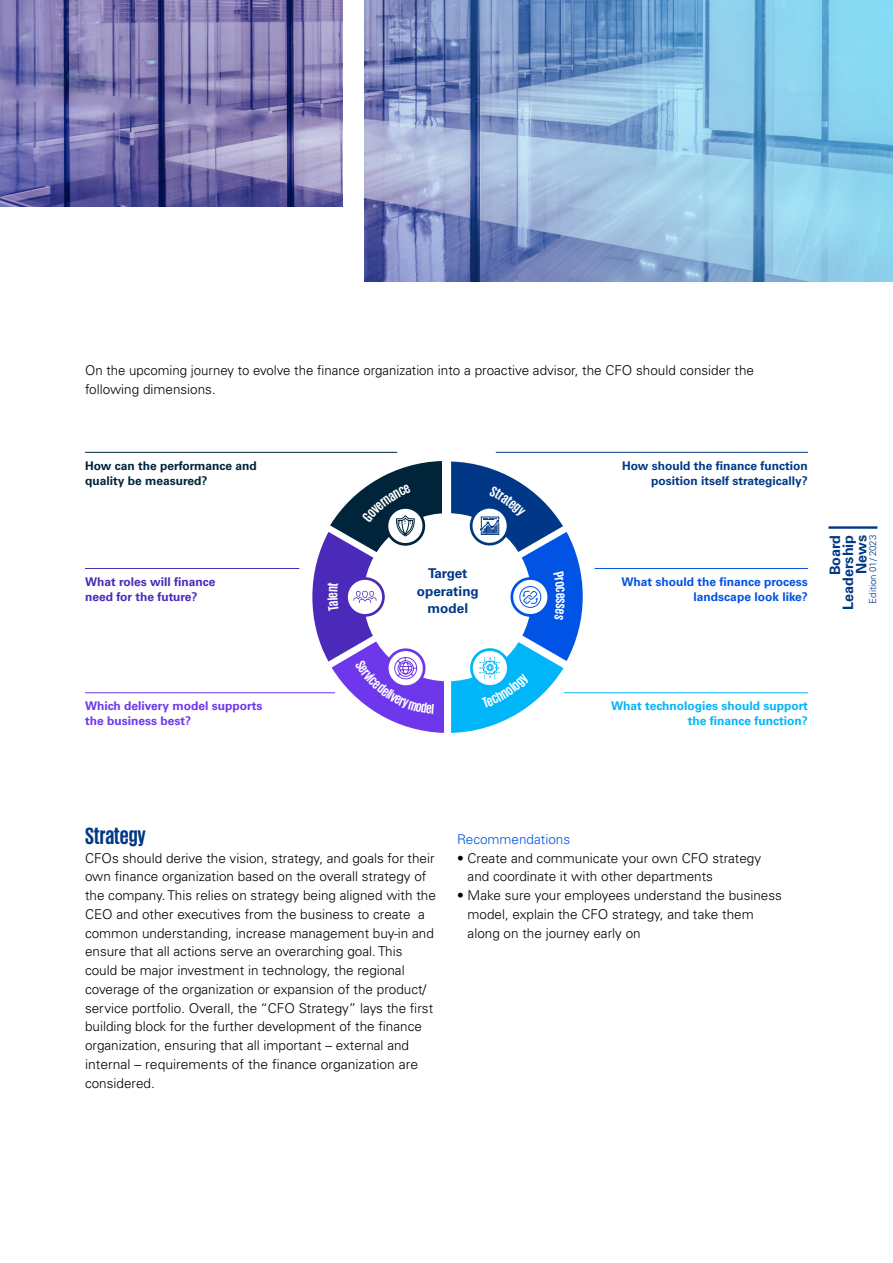
<style>
.page{position:relative;width:893px;height:1263px;background:#fff}
.page>*{position:absolute;margin:0;border:0;box-sizing:border-box;transform-origin:0 0}
.t1{font:700 24px "KPMG";letter-spacing:-.005em;color:#003887}
.t2{font:700 14.4px/13.2px "Univers LT Std";color:#003887;text-align:right}
.t3{font:300 13.5px/18.8px "Univers LT Std";color:#000}
.t4{font:700 13.5px/17.2px "Univers LT Std";color:#003887;text-align:center}
.t5{font:300 13.5px "Univers LT Std";color:#0053e4}
.t6{font:700 12px/15px "Univers LT Std";color:#003887;text-align:right}
.t7{font:700 12px/15px "Univers LT Std";color:#00b6f8;text-align:right}
.t8{font:700 12px/15px "Univers LT Std";color:#0053e4;text-align:right}
.t9{font:700 12px/15px "Univers LT Std";color:#6e37ec}
.t10{font:700 12px/15px "Univers LT Std";color:#002439}
.t11{font:700 12px/15px "Univers LT Std";color:#4b2ab9}
.t12{font:300 9.6px "Univers LT Std";color:#003887}
</style>
<div class="page">
<svg style="left:0;top:0;width:343px;height:206px;background:#7c76ad"></svg>
<svg style="left:364px;top:0;width:529px;height:281px;background:#86b0d6"></svg>
<hr style="left:85px;top:452px;width:312px;height:1px;background:#002439">
<hr style="left:496px;top:452px;width:312px;height:1px;background:#003887">
<hr style="left:85px;top:568px;width:214px;height:1px;background:#4b2ab9">
<hr style="left:594px;top:568px;width:214px;height:1px;background:#0053e4">
<hr style="left:85px;top:692px;width:250px;height:1px;background:#6e37ec">
<hr style="left:564px;top:692px;width:244px;height:1px;background:#00b6f8">
<hr style="left:828px;top:526px;width:49px;height:3px;background:#003887">
<svg style="left:312px;top:461px;width:132px;height:272px"></svg>
<svg style="left:451px;top:461px;width:132px;height:272px"></svg>
<p class="t3" style="left:85px;top:361px;width:670px">On the upcoming journey to evolve the finance organization into a proactive advisor, the CFO should consider the following dimensions.</p>
<p class="t10" style="left:85px;top:458px;width:173px">How can the performance and quality be measured?</p>
<p class="t6" style="left:622px;top:458px;width:187px">How should the finance function position itself strategically?</p>
<p class="t4" style="left:417px;top:565px;width:63px">Target operating model</p>
<p class="t11" style="left:85px;top:574px;width:132px">What roles will finance need for the future?</p>
<p class="t8" style="left:621px;top:574px;width:188px">What should the finance process landscape look like?</p>
<p class="t2" style="left:828px;top:610px;width:77px;rotate:-90deg">Board<br>Leadership<br>News</p>
<p class="t12" style="left:867px;top:604px;width:70px;rotate:-90deg">Edition 01/ 2023</p>
<p class="t9" style="left:85px;top:698px;width:179px">Which delivery model supports the business best?</p>
<p class="t7" style="left:611px;top:698px;width:198px">What technologies should support the finance function?</p>
<h1 class="t1" style="left:85px;top:824px;width:62px">Strategy</h1>
<p class="t3" style="left:85px;top:848px;width:352px">CFOs should derive the vision, strategy, and goals for their own finance organization based on the overall strategy of the company. This relies on strategy being aligned with the CEO and other executives from the business to create a common understanding, increase management buy-in and ensure that all actions serve an overarching goal. This could be major investment in technology, the regional coverage of the organization or expansion of the product/ service portfolio. Overall, the “CFO Strategy” lays the first building block for the further development of the finance organization, ensuring that all important – external and internal – requirements of the finance organization are considered.</p>
<p class="t5" style="left:457px;top:831px;width:115px">Recommendations</p>
<p class="t3" style="left:468px;top:848px;width:295px;text-indent:-11px">• Create and communicate your own CFO strategy and coordinate it with other departments</p>
<p class="t3" style="left:468px;top:886px;width:316px;text-indent:-11px">• Make sure your employees understand the business model, explain the CFO strategy, and take them along on the journey early on</p>
</div>
